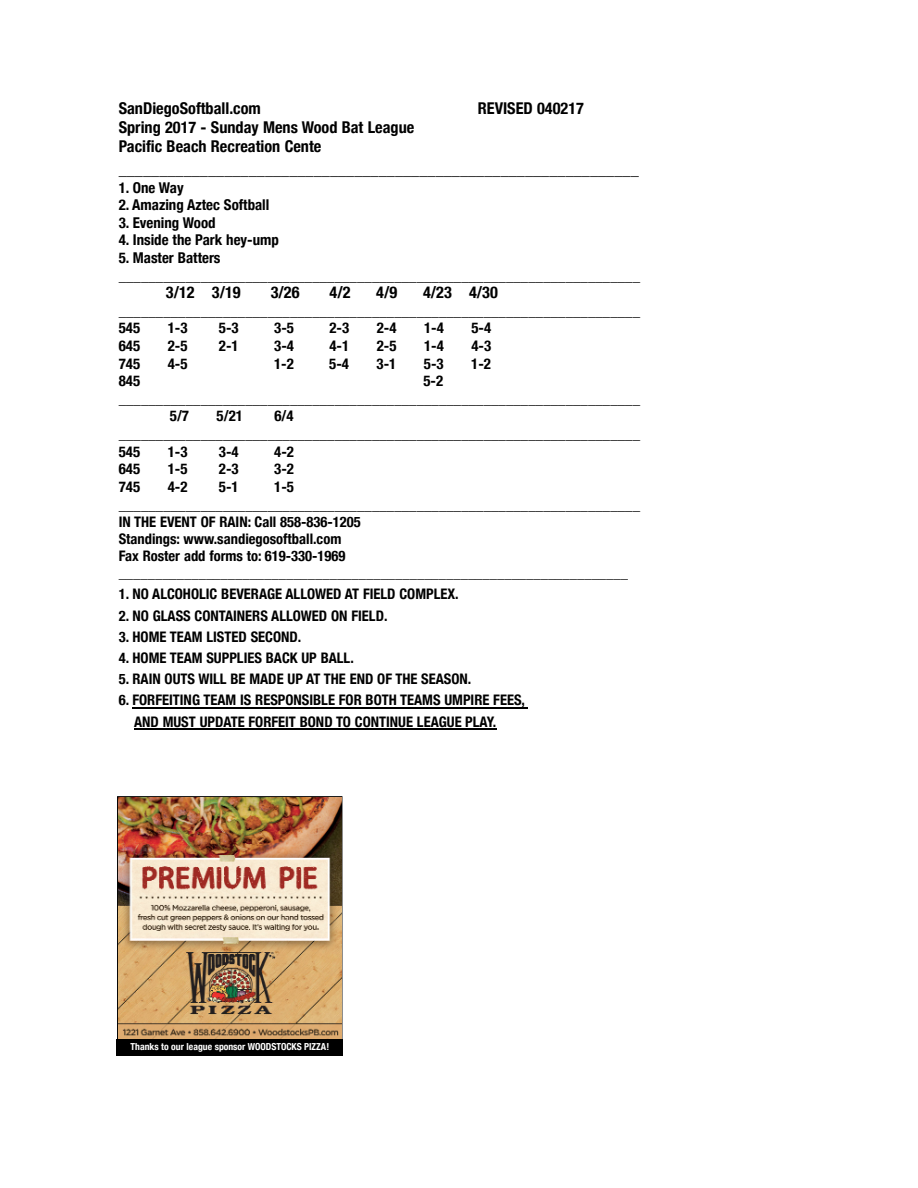
<style>
.page{position:relative;width:918px;height:1188px;background:#fff}
.page>*{position:absolute;margin:0;border:0;box-sizing:border-box;transform-origin:0 0}
.t1{font:700 condensed 16.2px/18.9px "Helvetica Neue";color:#000}
.t2{font:700 condensed 14.85px/17.5px "Helvetica Neue";color:#000}
.t3{font:700 condensed 14.55px/17.2px "Helvetica Neue";color:#000}
.t4{font:700 condensed 9.75px "Helvetica Neue";color:#fff}
</style>
<div class="page">
<hr style="left:133px;top:707px;width:395px;height:1px;background:#000">
<hr style="left:134px;top:728px;width:362px;height:1px;background:#000">
<img style="left:118px;top:798px;width:223px;height:241px">
<div style="left:117px;top:1039px;width:226px;height:17px;background:#000"></div>
<p class="t1" style="left:119px;top:99px;width:144px">SanDiegoSoftball.com</p>
<p class="t1" style="left:478px;top:99px;width:108px">REVISED 040217</p>
<p class="t1" style="left:119px;top:118px;width:297px">Spring 2017 - Sunday Mens Wood Bat League<br>Pacific Beach Recreation Cente</p>
<p class="t1" style="left:119px;top:160px;width:522px">________________________________________________________________</p>
<p class="t2" style="left:119px;top:178px;width:66px">1. One Way</p>
<p class="t2" style="left:119px;top:196px;width:152px">2. Amazing Aztec Softball</p>
<p class="t2" style="left:119px;top:214px;width:98px">3. Evening Wood</p>
<p class="t2" style="left:119px;top:231px;width:162px">4. Inside the Park hey-ump</p>
<p class="t2" style="left:119px;top:249px;width:523px">5. Master Batters ______________________________________________________________________</p>
<p class="t1" style="left:166px;top:283px;width:76px">3/12 3/19</p>
<p class="t1" style="left:271px;top:283px;width:30px">3/26</p>
<p class="t1" style="left:330px;top:283px;width:22px">4/2</p>
<p class="t1" style="left:376px;top:283px;width:22px">4/9</p>
<p class="t1" style="left:423px;top:283px;width:76px">4/23 4/30</p>
<p class="t2" style="left:119px;top:302px;width:523px">______________________________________________________________________<br>545</p>
<p class="t2" style="left:168px;top:319px;width:21px">1-3</p>
<p class="t2" style="left:219px;top:319px;width:21px">5-3</p>
<p class="t2" style="left:274px;top:319px;width:21px">3-5</p>
<p class="t2" style="left:329px;top:319px;width:21px">2-3</p>
<p class="t2" style="left:377px;top:319px;width:21px">2-4</p>
<p class="t2" style="left:424px;top:319px;width:21px">1-4</p>
<p class="t2" style="left:471px;top:319px;width:21px">5-4</p>
<p class="t2" style="left:119px;top:337px;width:23px">645</p>
<p class="t2" style="left:168px;top:337px;width:21px">2-5</p>
<p class="t2" style="left:219px;top:337px;width:21px">2-1</p>
<p class="t2" style="left:274px;top:337px;width:21px">3-4</p>
<p class="t2" style="left:329px;top:337px;width:21px">4-1</p>
<p class="t2" style="left:377px;top:337px;width:21px">2-5</p>
<p class="t2" style="left:424px;top:337px;width:21px">1-4</p>
<p class="t2" style="left:471px;top:337px;width:21px">4-3</p>
<p class="t2" style="left:119px;top:354px;width:23px">745</p>
<p class="t2" style="left:168px;top:354px;width:21px">4-5</p>
<p class="t2" style="left:274px;top:354px;width:21px">1-2</p>
<p class="t2" style="left:329px;top:354px;width:21px">5-4</p>
<p class="t2" style="left:377px;top:354px;width:21px">3-1</p>
<p class="t2" style="left:424px;top:354px;width:21px">5-3</p>
<p class="t2" style="left:471px;top:354px;width:21px">1-2</p>
<p class="t2" style="left:119px;top:372px;width:23px">845</p>
<p class="t2" style="left:423px;top:372px;width:21px">5-2</p>
<p class="t2" style="left:119px;top:390px;width:523px">______________________________________________________________________</p>
<p class="t2" style="left:170px;top:407px;width:21px">5/7</p>
<p class="t2" style="left:217px;top:407px;width:28px">5/21</p>
<p class="t2" style="left:119px;top:407px;width:523px;text-indent:156px">6/4 ______________________________________________________________________<br>545</p>
<p class="t2" style="left:168px;top:442px;width:21px">1-3</p>
<p class="t2" style="left:219px;top:442px;width:21px">3-4</p>
<p class="t2" style="left:274px;top:442px;width:21px">4-2</p>
<p class="t2" style="left:119px;top:460px;width:23px">645</p>
<p class="t2" style="left:168px;top:460px;width:21px">1-5</p>
<p class="t2" style="left:219px;top:460px;width:21px">2-3</p>
<p class="t2" style="left:274px;top:460px;width:21px">3-2</p>
<p class="t2" style="left:119px;top:478px;width:23px">745</p>
<p class="t2" style="left:168px;top:478px;width:21px">4-2</p>
<p class="t2" style="left:219px;top:478px;width:21px">5-1</p>
<p class="t2" style="left:119px;top:478px;width:523px;text-indent:155px">1-5 ______________________________________________________________________</p>
<p class="t3" style="left:119px;top:513px;width:511px">IN THE EVENT OF RAIN: Call 858-836-1205<br>Standings: www.sandiegosoftball.com<br>Fax Roster add forms to: 619-330-1969 ______________________________________________________________________</p>
<p class="t3" style="left:119px;top:585px;width:342px">1. NO ALCOHOLIC BEVERAGE ALLOWED AT FIELD COMPLEX.</p>
<p class="t3" style="left:119px;top:607px;width:270px">2. NO GLASS CONTAINERS ALLOWED ON FIELD.</p>
<p class="t3" style="left:119px;top:628px;width:184px">3. HOME TEAM LISTED SECOND.</p>
<p class="t3" style="left:119px;top:649px;width:237px">4. HOME TEAM SUPPLIES BACK UP BALL.</p>
<p class="t3" style="left:119px;top:670px;width:354px">5. RAIN OUTS WILL BE MADE UP AT THE END OF THE SEASON.</p>
<p class="t3" style="left:134px;top:689px;width:392px;line-height:21.1px;text-indent:-15px">6. FORFEITING TEAM IS RESPONSIBLE FOR BOTH TEAMS UMPIRE FEES,<br>AND MUST UPDATE FORFEIT BOND TO CONTINUE LEAGUE PLAY.</p>
<p class="t4" style="left:131px;top:1041px;width:200px">Thanks to our league sponsor WOODSTOCKS PIZZA!</p>
</div>
